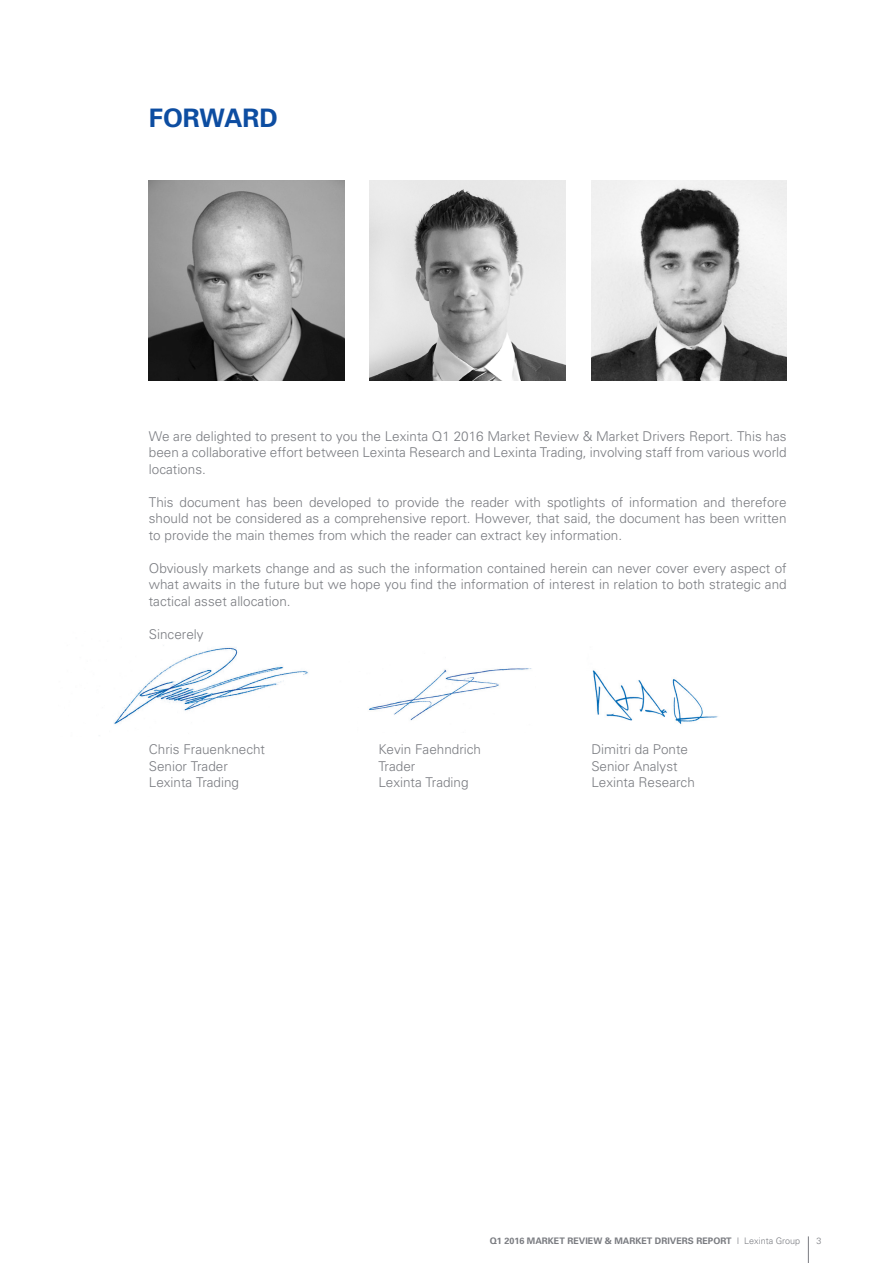
<style>
.page{position:relative;width:893px;height:1263px;background:#fff}
.page>*{position:absolute;margin:0;border:0;box-sizing:border-box;transform-origin:0 0}
.t1{font:700 25.5px "Univers";color:#0d4da1}
.t2{font:300 13.5px/16.5px "Univers";color:#7a7c81;text-align:justify}
.t3{font:700 9px "Univers";color:#7a7c81}
.t4{font:300 9px "Univers";color:#7a7c81}
.s1{font-weight:300}
</style>
<div class="page">
<svg style="left:808px;top:1236px;width:1px;height:27px"></svg>
<img style="left:113px;top:645px;width:195px;height:80px">
<img style="left:149px;top:181px;width:195px;height:200px">
<img style="left:370px;top:181px;width:196px;height:200px">
<img style="left:591px;top:181px;width:196px;height:200px">
<img style="left:369px;top:668px;width:163px;height:53px">
<img style="left:592px;top:670px;width:126px;height:55px">
<h1 class="t1" style="left:149px;top:102px;width:131px">FORWARD</h1>
<p class="t2" style="left:149px;top:427px;width:639px">We are delighted to present to you the Lexinta Q1 2016 Market Review &amp; Market Drivers Report. This has been a collaborative effort between Lexinta Research and Lexinta Trading, involving staff from various world locations.</p>
<p class="t2" style="left:149px;top:493px;width:639px">This document has been developed to provide the reader with spotlights of information and therefore should not be considered as a comprehensive report. However, that said, the document has been written to provide the main themes from which the reader can extract key information.</p>
<p class="t2" style="left:149px;top:559px;width:639px">Obviously markets change and as such the information contained herein can never cover every aspect of what awaits in the future but we hope you find the information of interest in relation to both strategic and tactical asset allocation.</p>
<p class="t2" style="left:149px;top:625px;width:56px">Sincerely</p>
<p class="t2" style="left:149px;top:741px;width:118px">Chris Frauenknecht</p>
<p class="t2" style="left:378px;top:741px;width:104px">Kevin Faehndrich</p>
<p class="t2" style="left:591px;top:741px;width:98px">Dimitri da Ponte</p>
<p class="t2" style="left:149px;top:757px;width:81px">Senior Trader</p>
<p class="t2" style="left:378px;top:757px;width:39px">Trader</p>
<p class="t2" style="left:591px;top:757px;width:88px">Senior Analyst</p>
<p class="t2" style="left:149px;top:774px;width:92px">Lexinta Trading</p>
<p class="t2" style="left:378px;top:774px;width:92px">Lexinta Trading</p>
<p class="t2" style="left:591px;top:774px;width:105px">Lexinta Research</p>
<p class="t3" style="left:490px;top:1235px;width:312px">Q1 2016 MARKET REVIEW &amp; MARKET DRIVERS REPORT <span class="s1">I Lexinta Group</span></p>
<p class="t4" style="left:816px;top:1235px;width:7px">3</p>
</div>
